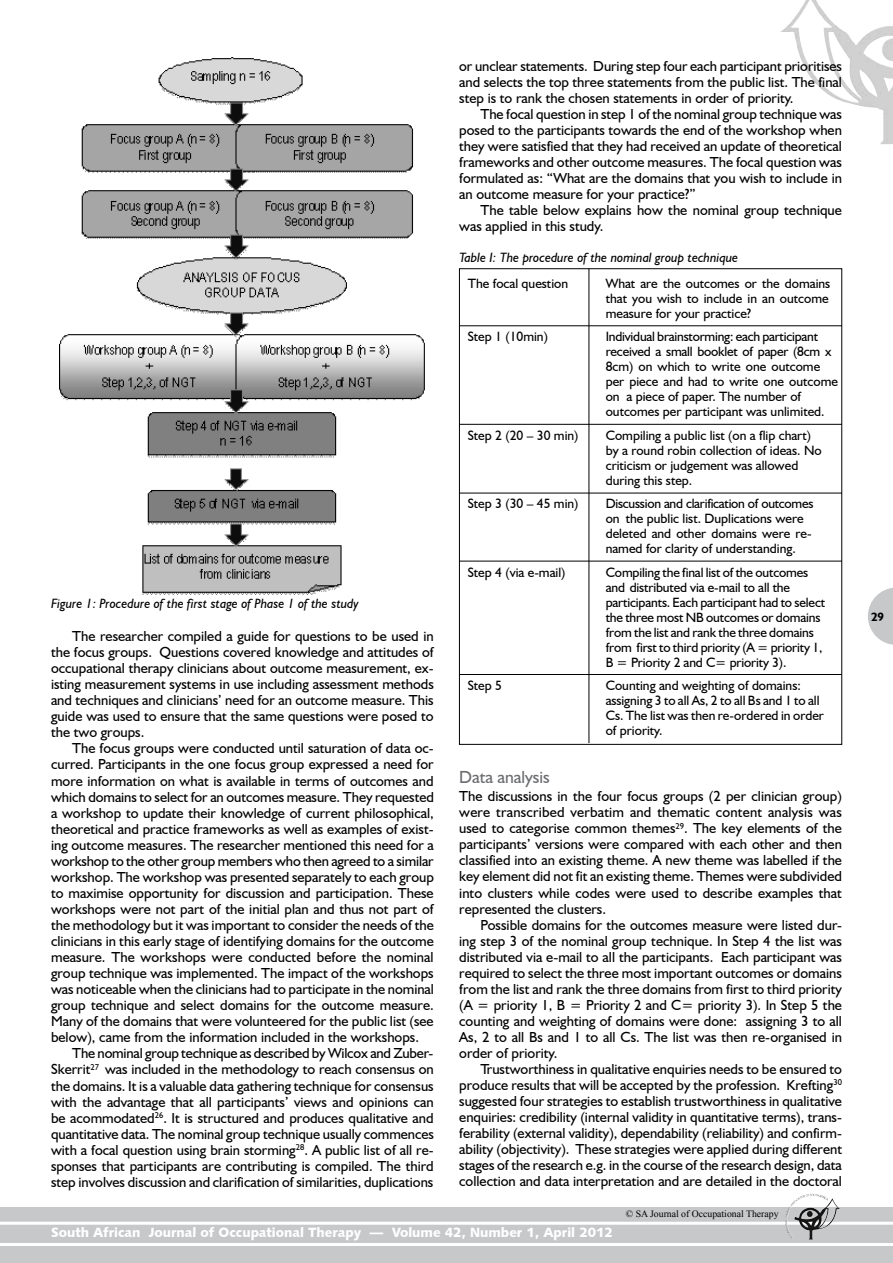
<style>
.page{position:relative;width:893px;height:1263px;background:#fff}
.page>*{position:absolute;margin:0;border:0;box-sizing:border-box;transform-origin:0 0}
.t1{font:17.55px "Humanist 521 BT";color:#6d6e71}
.t2{font:14.55px/16px "Humanist 521 BT";color:#000;text-align:justify}
.t3{font:13.5px/15px "Humanist 521 BT";color:#000}
.t4{font:italic 13.5px "Humanist 521 BT";color:#000}
.t5{font:13.5px "Humanist 531 BT Black A";color:#fff}
.t6{font:700 12px "Humanist 521 BT";color:#000}
.t7{font:9.75px "Times New Roman";color:#000}
</style>
<div class="page">
<svg style="left:868px;top:588px;width:25px;height:57px"></svg>
<div style="left:0;top:1208px;width:893px;height:55px;background:#c7c8ca"></div>
<hr style="left:0;top:1222px;width:893px;height:3px;background:#fff">
<hr style="left:0;top:1243px;width:893px;height:3px;background:#fff">
<img style="left:805px;top:1194px;width:18px;height:4px">
<img style="left:780px;top:0;width:113px;height:144px">
<img style="left:60px;top:57px;width:365px;height:537px">
<hr style="left:589px;top:268px;width:1px;height:475px;background:#000">
<hr style="left:459px;top:326px;width:383px;height:1px;background:#000">
<hr style="left:459px;top:424px;width:383px;height:1px;background:#000">
<hr style="left:459px;top:493px;width:383px;height:1px;background:#000">
<hr style="left:459px;top:561px;width:383px;height:1px;background:#000">
<hr style="left:459px;top:674px;width:383px;height:1px;background:#000">
<p class="t2" style="left:459px;top:57px;width:384px">or unclear statements. During step four each participant prioritises and selects the top three statements from the public list. The final step is to rank the chosen statements in order of priority.</p>
<p class="t2" style="left:459px;top:105px;width:384px;text-indent:21px">The focal question in step 1 of the nominal group technique was posed to the participants towards the end of the workshop when they were satisfied that they had received an update of theoretical frameworks and other outcome measures. The focal question was formulated as: “What are the domains that you wish to include in an outcome measure for your practice?”</p>
<p class="t2" style="left:459px;top:202px;width:384px;text-indent:21px">The table below explains how the nominal group technique was applied in this study.</p>
<p class="t4" style="left:51px;top:595px;width:309px">Figure 1: Procedure of the first stage of Phase 1 of the study</p>
<p class="t2" style="left:51px;top:628px;width:384px;text-indent:21px">The researcher compiled a guide for questions to be used in the focus groups. Questions covered knowledge and attitudes of occupational therapy clinicians about outcome measurement, ex&shy;isting measurement systems in use including assessment methods and techniques and clinicians’ need for an outcome measure. This guide was used to ensure that the same questions were posed to the two groups.</p>
<p class="t2" style="left:51px;top:740px;width:384px;text-indent:21px">The focus groups were conducted until saturation of data oc&shy;curred. Participants in the one focus group expressed a need for more information on what is available in terms of outcomes and which domains to select for an outcomes measure. They requested a workshop to update their knowledge of current philosophical, theoretical and practice frameworks as well as examples of exist&shy;ing outcome measures. The researcher mentioned this need for a workshop to the other group members who then agreed to a similar workshop. The workshop was presented separately to each group to maximise opportunity for discussion and participation. These workshops were not part of the initial plan and thus not part of the methodology but it was important to consider the needs of the clinicians in this early stage of identifying domains for the outcome measure. The workshops were conducted before the nominal group technique was implemented. The impact of the workshops was noticeable when the clinicians had to participate in the nominal group technique and select domains for the outcome measure.<br>Many of the domains that were volunteered for the public list (see below), came from the information included in the workshops.</p>
<p class="t2" style="left:51px;top:1045px;width:384px;text-indent:21px">The nominal group technique as described by Wilcox and Zuber-Skerrit<sup>27</sup> was included in the methodology to reach consensus on the domains. It is a valuable data gathering technique for consensus with the advantage that all participants’ views and opinions can be acommodated<sup>26</sup>. It is structured and produces qualitative and quantitative data. The nominal group technique usually commences with a focal question using brain storming<sup>28</sup>. A public list of all re&shy;sponses that participants are contributing is compiled. The third step involves discussion and clarification of similarities, duplications</p>
<p class="t4" style="left:459px;top:250px;width:281px">Table I: The procedure of the nominal group technique</p>
<p class="t3" style="left:468px;top:275px;width:102px">The focal question</p>
<p class="t3" style="left:606px;top:275px;width:226px">What are the outcomes or the domains that you wish to include in an outcome measure for your practice?</p>
<p class="t3" style="left:468px;top:329px;width:82px">Step 1 (10min)</p>
<p class="t3" style="left:606px;top:329px;width:234px">Individual brainstorming: each participant received a small booklet of paper (8cm x 8cm) on which to write one outcome per piece and had to write one outcome on a piece of paper. The number of outcomes per participant was unlimited.</p>
<p class="t3" style="left:468px;top:427px;width:112px">Step 2 (20 – 30 min)</p>
<p class="t3" style="left:606px;top:427px;width:218px">Compiling a public list (on a flip chart) by a round robin collection of ideas. No criticism or judgement was allowed during this step.</p>
<p class="t3" style="left:468px;top:496px;width:112px">Step 3 (30 – 45 min)</p>
<p class="t3" style="left:606px;top:496px;width:209px">Discussion and clarification of outcomes on the public list. Duplications were deleted and other domains were re&shy;named for clarity of understanding.</p>
<p class="t3" style="left:468px;top:564px;width:99px">Step 4 (via e-mail)</p>
<p class="t3" style="left:606px;top:564px;width:221px">Compiling the final list of the outcomes and distributed via e-mail to all the participants. Each participant had to select the three most NB outcomes or domains from the list and rank the three domains from first to third priority (A = priority 1, B = Priority 2 and C= priority 3).</p>
<p class="t3" style="left:468px;top:678px;width:36px">Step 5</p>
<p class="t3" style="left:606px;top:678px;width:220px">Counting and weighting of domains: assigning 3 to all As, 2 to all Bs and 1 to all<br>Cs. The list was then re-ordered in order of priority.</p>
<p class="t1" style="left:459px;top:766px;width:92px">Data analysis</p>
<p class="t2" style="left:459px;top:788px;width:384px">The discussions in the four focus groups (2 per clinician group) were transcribed verbatim and thematic content analysis was used to categorise common themes<sup>29</sup>. The key elements of the participants’ versions were compared with each other and then classified into an existing theme. A new theme was labelled if the key element did not fit an existing theme. Themes were subdivided into clusters while codes were used to describe examples that represented the clusters.</p>
<p class="t2" style="left:459px;top:916px;width:384px;text-indent:21px">Possible domains for the outcomes measure were listed dur&shy;ing step 3 of the nominal group technique. In Step 4 the list was distributed via e-mail to all the participants. Each participant was required to select the three most important outcomes or domains from the list and rank the three domains from first to third priority (A = priority 1, B = Priority 2 and C= priority 3). In Step 5 the counting and weighting of domains were done: assigning 3 to all As, 2 to all Bs and 1 to all Cs. The list was then re-organised in order of priority.</p>
<p class="t2" style="left:459px;top:1061px;width:384px;text-indent:21px">Trustworthiness in qualitative enquiries needs to be ensured to produce results that will be accepted by the profession. Krefting<sup>30 </sup>suggested four strategies to establish trustworthiness in qualitative enquiries: credibility (internal validity in quantitative terms), trans&shy;ferability (external validity), dependability (reliability) and confirm&shy;ability (objectivity). These strategies were applied during different stages of the research e.g. in the course of the research design, data collection and data interpretation and are detailed in the doctoral</p>
<p class="t7" style="left:626px;top:1207px;width:154px">© SA Journal of Occupational Therapy</p>
<p class="t5" style="left:51px;top:1224px;width:563px">South African Journal of Occupational Therapy — Volume 42, Number 1, April 2012</p>
<p class="t6" style="left:871px;top:609px;width:15px">29</p>
</div>
